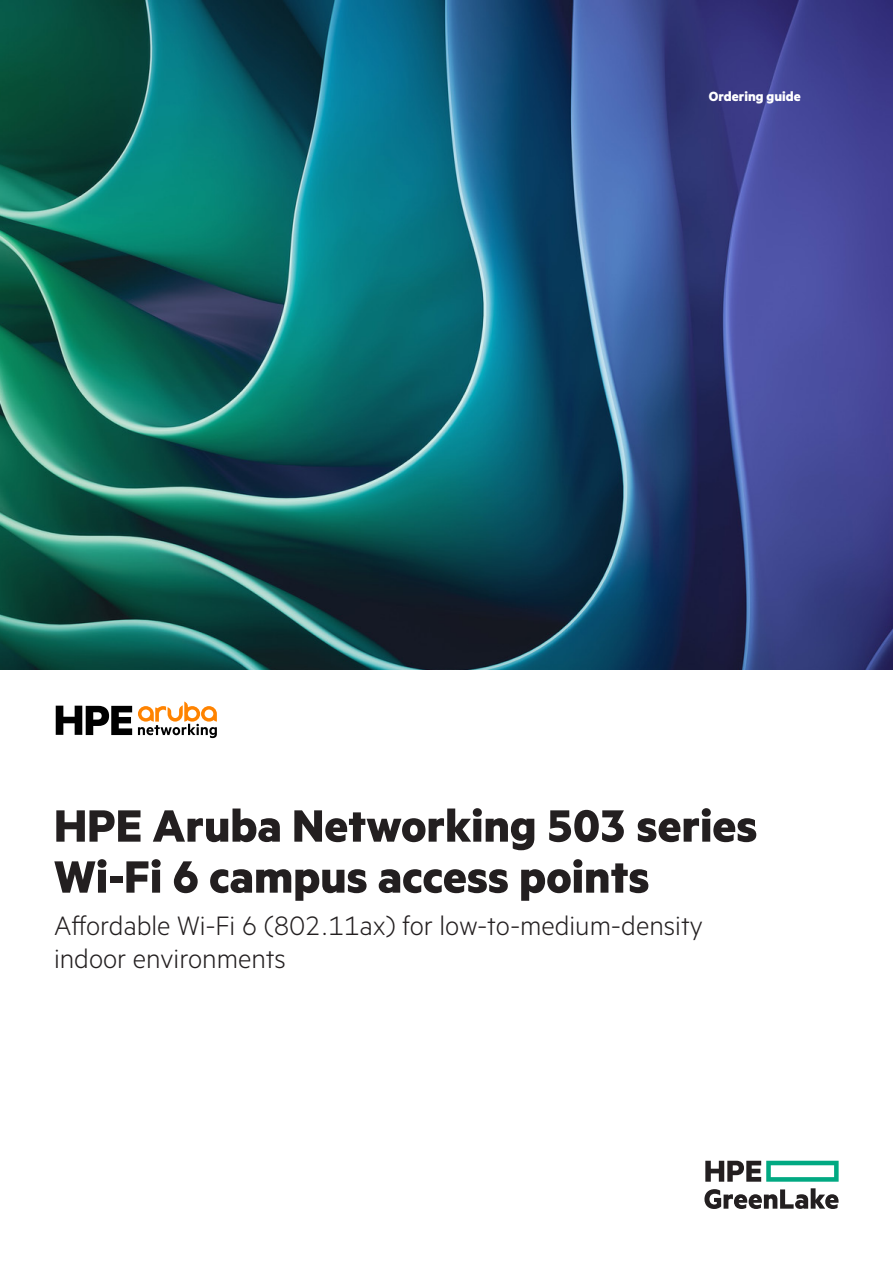
<style>
.page{position:relative;width:893px;height:1263px;background:#fff}
.page>*{position:absolute;margin:0;border:0;box-sizing:border-box;transform-origin:0 0}
.t1{font:700 51px/51px "Metric HPE";color:#231f20}
.t2{font:300 30px/33px "Metric HPE";color:#231f20}
.t3{font:700 15px "Metric HPE";color:#fff}
</style>
<div class="page">
<img style="left:0;top:0;width:893px;height:670px">
<svg style="left:704px;top:1161px;width:135px;height:48px"></svg>
<svg style="left:56px;top:706px;width:76px;height:29px"></svg>
<svg style="left:138px;top:701px;width:79px;height:37px"></svg>
<p class="t3" style="left:709px;top:88px;width:93px">Ordering guide</p>
<h1 class="t1" style="left:54px;top:799px;width:705px">HPE Aruba Networking 503 series<br>Wi-Fi 6 campus access points</h1>
<p class="t2" style="left:54px;top:907px;width:650px">Affordable Wi-Fi 6 (802.11ax) for low-to-medium-density indoor environments</p>
</div>
